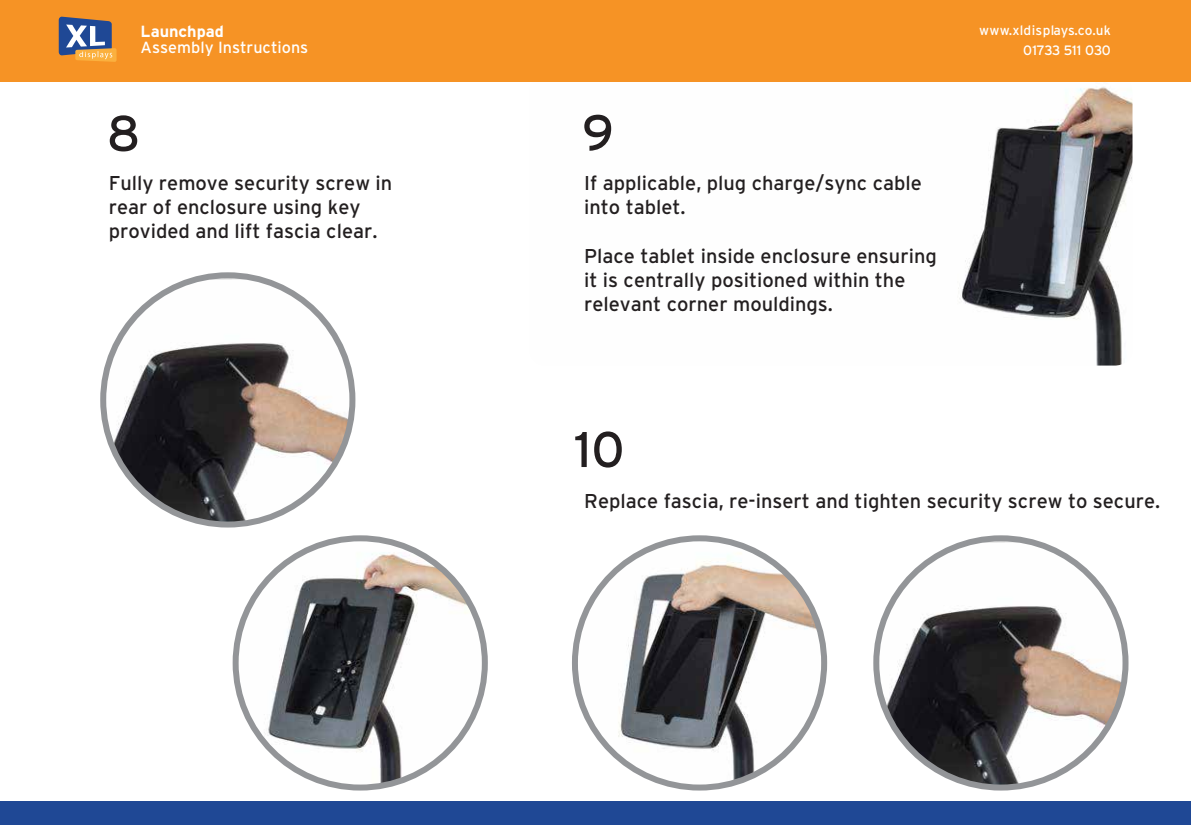
<style>
.page{position:relative;width:1191px;height:825px;background:#fff}
.page>*{position:absolute;margin:0;border:0;box-sizing:border-box;transform-origin:0 0}
.t1{font:50px "Interstate";color:#231f20}
.t2{font:20px/24px "Interstate";color:#231f20}
.t3{font:16.2px "Interstate";color:#fff}
.t4{font:700 16.2px "Interstate";color:#fff}
.t5{font:13.6px/20.4px "Interstate";letter-spacing:-.005em;color:#fff;text-align:right}
</style>
<div class="page">
<img style="left:529px;top:81px;width:603px;height:284px">
<img style="left:103px;top:275px;width:249px;height:249px;border-radius:125px">
<div style="left:100px;top:272px;width:255px;height:255px;border:6px solid #939598;border-radius:50%"></div>
<img style="left:236px;top:538px;width:249px;height:249px;border-radius:125px">
<div style="left:233px;top:535px;width:255px;height:255px;border:6px solid #939598;border-radius:50%"></div>
<img style="left:575px;top:538px;width:249px;height:249px;border-radius:125px">
<div style="left:572px;top:535px;width:255px;height:255px;border:6px solid #939598;border-radius:50%"></div>
<img style="left:876px;top:538px;width:249px;height:249px;border-radius:125px">
<div style="left:873px;top:535px;width:255px;height:255px;border:6px solid #939598;border-radius:50%"></div>
<div style="left:0;top:0;width:1191px;height:81px;background:#f69325"></div>
<svg style="left:59px;top:17px;width:58px;height:45px"></svg>
<div style="left:0;top:801px;width:1191px;height:24px;background:#1f4895"></div>
<p class="t4" style="left:141px;top:21px;width:85px">Launchpad</p>
<p class="t3" style="left:141px;top:37px;width:169px">Assembly Instructions</p>
<h1 class="t1" style="left:107px;top:103px;width:35px">8</h1>
<h1 class="t1" style="left:582px;top:102px;width:33px">9</h1>
<p class="t2" style="left:109px;top:171px;width:285px">Fully remove security screw in rear of enclosure using key provided and lift fascia clear.</p>
<p class="t2" style="left:584px;top:171px;width:339px">If applicable, plug charge/sync cable into tablet.</p>
<p class="t2" style="left:584px;top:243px;width:354px">Place tablet inside enclosure ensuring it is centrally positioned within the relevant corner mouldings.</p>
<p class="t5" style="left:979px;top:20px;width:133px">www.xldisplays.co.uk<br>01733 511 030</p>
<h1 class="t1" style="left:574px;top:419px;width:52px">10</h1>
<p class="t2" style="left:584px;top:489px;width:578px">Replace fascia, re-insert and tighten security screw to secure.</p>
</div>
